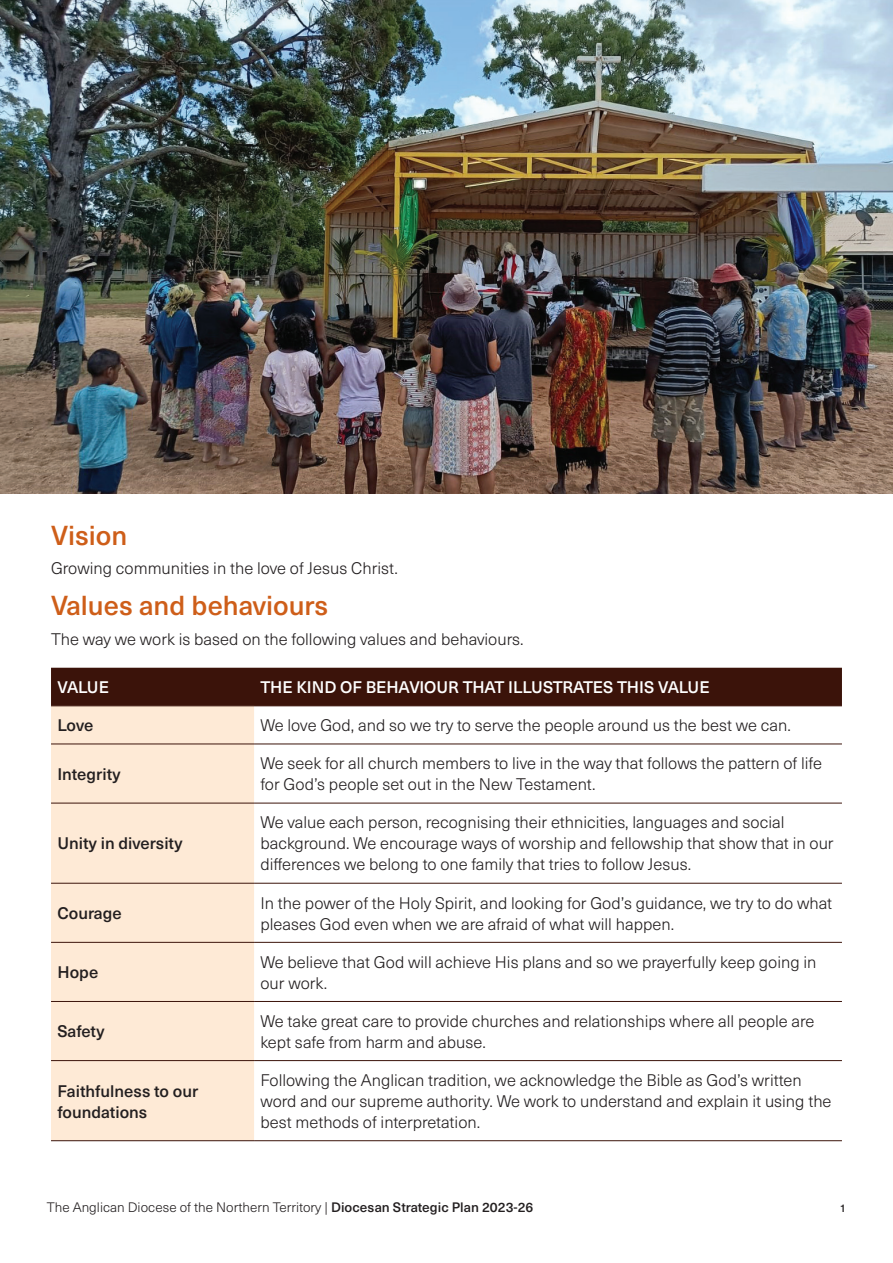
<style>
.page{position:relative;width:893px;height:1263px;background:#fff}
.page>*{position:absolute;margin:0;border:0;box-sizing:border-box;transform-origin:0 0}
.t1{font:500 27px "Neue Haas Unica W1 G";color:#ce5e19}
.t2{font:300 16.5px/21px "Neue Haas Unica W1 G";color:#231f20}
.t3{font:500 16.5px/21px "Neue Haas Unica W1 G";color:#231f20}
.t4{font:500 16.5px "Neue Haas Unica W1 G";letter-spacing:-.015em;color:#fff}
.t5{font:300 13.5px "Neue Haas Unica W1 G";color:#231f20}
.t6{font:13.5px "Neue Haas Unica W1 G";color:#231f20}
.s1{font-weight:500}
</style>
<div class="page">
<div style="left:51px;top:668px;width:791px;height:37px;background:#3b130a"></div>
<div style="left:51px;top:706px;width:203px;height:434px;background:#feead6"></div>
<hr style="left:51px;top:705px;width:203px;height:1px;background:#3b130a">
<hr style="left:254px;top:705px;width:588px;height:1px;background:#3b130a">
<hr style="left:51px;top:743px;width:203px;height:1px;background:#3b130a">
<hr style="left:254px;top:743px;width:588px;height:1px;background:#3b130a">
<hr style="left:51px;top:803px;width:203px;height:1px;background:#3b130a">
<hr style="left:254px;top:803px;width:588px;height:1px;background:#3b130a">
<hr style="left:51px;top:883px;width:203px;height:1px;background:#3b130a">
<hr style="left:254px;top:883px;width:588px;height:1px;background:#3b130a">
<hr style="left:51px;top:942px;width:203px;height:1px;background:#3b130a">
<hr style="left:254px;top:942px;width:588px;height:1px;background:#3b130a">
<hr style="left:51px;top:1001px;width:203px;height:1px;background:#3b130a">
<hr style="left:254px;top:1001px;width:588px;height:1px;background:#3b130a">
<hr style="left:51px;top:1060px;width:203px;height:1px;background:#3b130a">
<hr style="left:254px;top:1060px;width:588px;height:1px;background:#3b130a">
<hr style="left:51px;top:1140px;width:203px;height:1px;background:#3b130a">
<hr style="left:254px;top:1140px;width:588px;height:1px;background:#3b130a">
<img style="left:0;top:0;width:893px;height:493px">
<h1 class="t1" style="left:51px;top:515px;width:78px">Vision</h1>
<p class="t2" style="left:51px;top:557px;width:348px">Growing communities in the love of Jesus Christ.</p>
<h1 class="t1" style="left:51px;top:585px;width:279px">Values and behaviours</h1>
<p class="t2" style="left:51px;top:627px;width:474px">The way we work is based on the following values and behaviours.</p>
<p class="t4" style="left:57px;top:675px;width:53px">VALUE</p>
<p class="t4" style="left:260px;top:675px;width:451px">THE KIND OF BEHAVIOUR THAT ILLUSTRATES THIS VALUE</p>
<p class="t3" style="left:57px;top:714px;width:37px">Love</p>
<p class="t2" style="left:260px;top:714px;width:532px">We love God, and so we try to serve the people around us the best we can.</p>
<p class="t3" style="left:57px;top:762px;width:65px">Integrity</p>
<p class="t2" style="left:260px;top:752px;width:563px">We seek for all church members to live in the way that follows the pattern of life for God’s people set out in the New Testament.</p>
<p class="t3" style="left:57px;top:832px;width:127px">Unity in diversity</p>
<p class="t2" style="left:260px;top:811px;width:575px">We value each person, recognising their ethnicities, languages and social background. We encourage ways of worship and fellowship that show that in our differences we belong to one family that tries to follow Jesus.</p>
<p class="t3" style="left:57px;top:902px;width:66px">Courage</p>
<p class="t2" style="left:260px;top:891px;width:573px">In the power of the Holy Spirit, and looking for God’s guidance, we try to do what pleases God even when we are afraid of what will happen.</p>
<p class="t3" style="left:57px;top:961px;width:42px">Hope</p>
<p class="t2" style="left:260px;top:950px;width:558px">We believe that God will achieve His plans and so we prayerfully keep going in our work.</p>
<p class="t3" style="left:57px;top:1020px;width:49px">Safety</p>
<p class="t2" style="left:260px;top:1010px;width:555px">We take great care to provide churches and relationships where all people are kept safe from harm and abuse.</p>
<p class="t3" style="left:57px;top:1079px;width:142px">Faithfulness to our foundations</p>
<p class="t2" style="left:260px;top:1069px;width:573px">Following the Anglican tradition, we acknowledge the Bible as God’s written word and our supreme authority. We work to understand and explain it using the best methods of interpretation.</p>
<p class="t5" style="left:47px;top:1197px;width:488px">The Anglican Diocese of the Northern Territory | <span class="s1">Diocesan Strategic Plan 2023-26</span></p>
<p class="t6" style="left:840px;top:1197px;width:8px">1</p>
</div>
